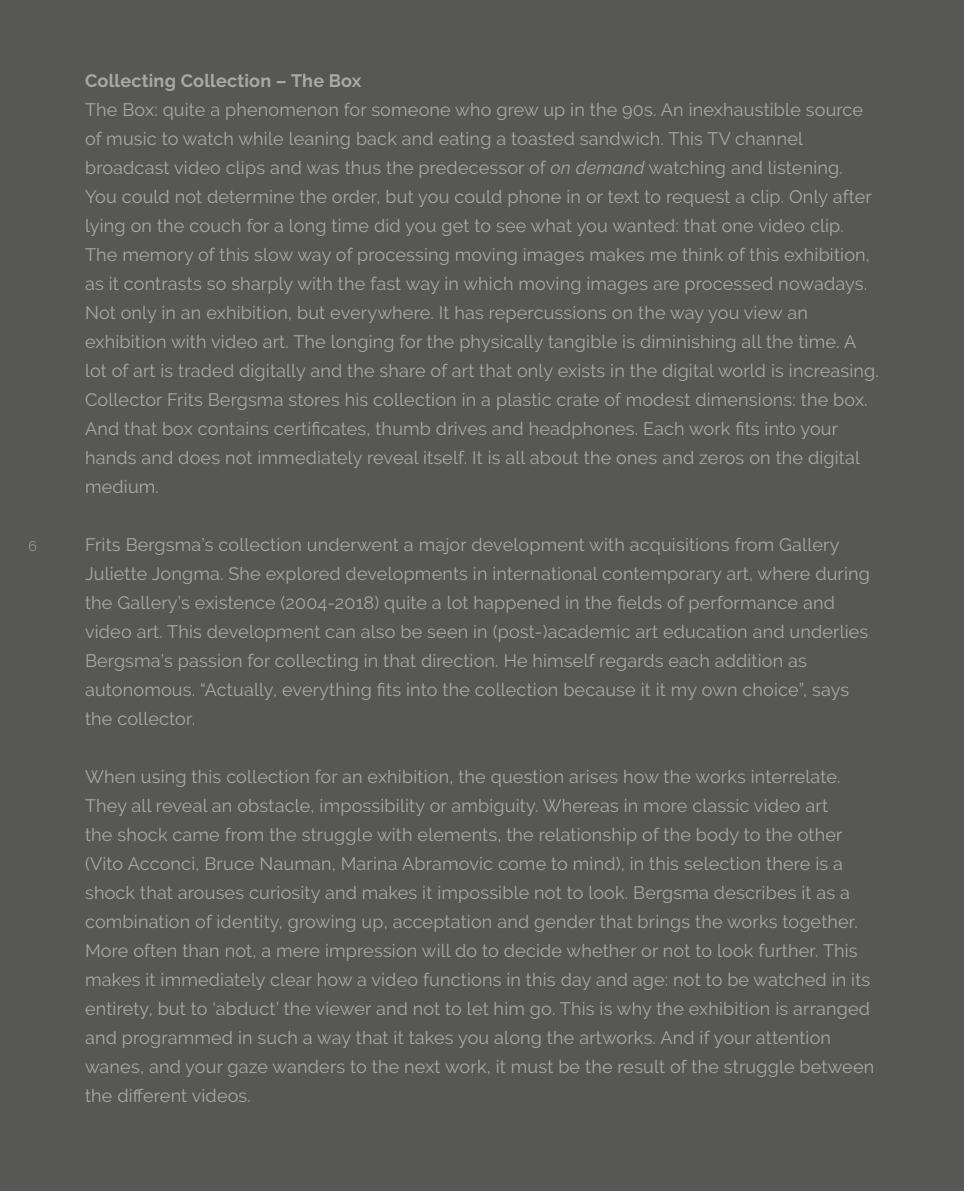
<style>
.page{position:relative;width:964px;height:1191px;background:#575756}
.page>*{position:absolute;margin:0;border:0;box-sizing:border-box;transform-origin:0 0}
.t1{font:18px/29px "Raleway";letter-spacing:.01em;color:#a8a8a8}
.t2{font:700 18px "Raleway";letter-spacing:.01em;color:#a8a8a8}
.t3{font:300 14px "Raleway";color:#a8a8a8}
.s1{font-style:italic}
</style>
<div class="page">
<p class="t3" style="left:28px;top:538px;width:10px">6</p>
<p class="t2" style="left:85px;top:70px;width:278px">Collecting Collection – The Box</p>
<p class="t1" style="left:85px;top:95px;width:795px">The Box: quite a phenomenon for someone who grew up in the 90s. An inexhaustible source of music to watch while leaning back and eating a toasted sandwich. This TV channel broadcast video clips and was thus the predecessor of <span class="s1">on demand</span> watching and listening.<br>You could not determine the order, but you could phone in or text to request a clip. Only after lying on the couch for a long time did you get to see what you wanted: that one video clip.<br>The memory of this slow way of processing moving images makes me think of this exhibition, as it contrasts so sharply with the fast way in which moving images are processed nowadays.<br>Not only in an exhibition, but everywhere. It has repercussions on the way you view an exhibition with video art. The longing for the physically tangible is diminishing all the time. A lot of art is traded digitally and the share of art that only exists in the digital world is increasing.<br>Collector Frits Bergsma stores his collection in a plastic crate of modest dimensions: the box.<br>And that box contains certificates, thumb drives and headphones. Each work fits into your hands and does not immediately reveal itself. It is all about the ones and zeros on the digital medium.</p>
<p class="t1" style="left:85px;top:530px;width:786px">Frits Bergsma’s collection underwent a major development with acquisitions from Gallery Juliette Jongma. She explored developments in international contemporary art, where during the Gallery’s existence (2004-2018) quite a lot happened in the fields of performance and video art. This development can also be seen in (post-)academic art education and underlies Bergsma’s passion for collecting in that direction. He himself regards each addition as autonomous. “Actually, everything fits into the collection because it it my own choice”, says the collector.</p>
<p class="t1" style="left:85px;top:762px;width:791px">When using this collection for an exhibition, the question arises how the works interrelate.<br>They all reveal an obstacle, impossibility or ambiguity. Whereas in more classic video art<br>the shock came from the struggle with elements, the relationship of the body to the other (Vito Acconci, Bruce Nauman, Marina Abramovic come to mind), in this selection there is a shock that arouses curiosity and makes it impossible not to look. Bergsma describes it as a combination of identity, growing up, acceptation and gender that brings the works together.<br>More often than not, a mere impression will do to decide whether or not to look further. This makes it immediately clear how a video functions in this day and age: not to be watched in its entirety, but to ‘abduct’ the viewer and not to let him go. This is why the exhibition is arranged and programmed in such a way that it takes you along the artworks. And if your attention wanes, and your gaze wanders to the next work, it must be the result of the struggle between the different videos.</p>
</div>
